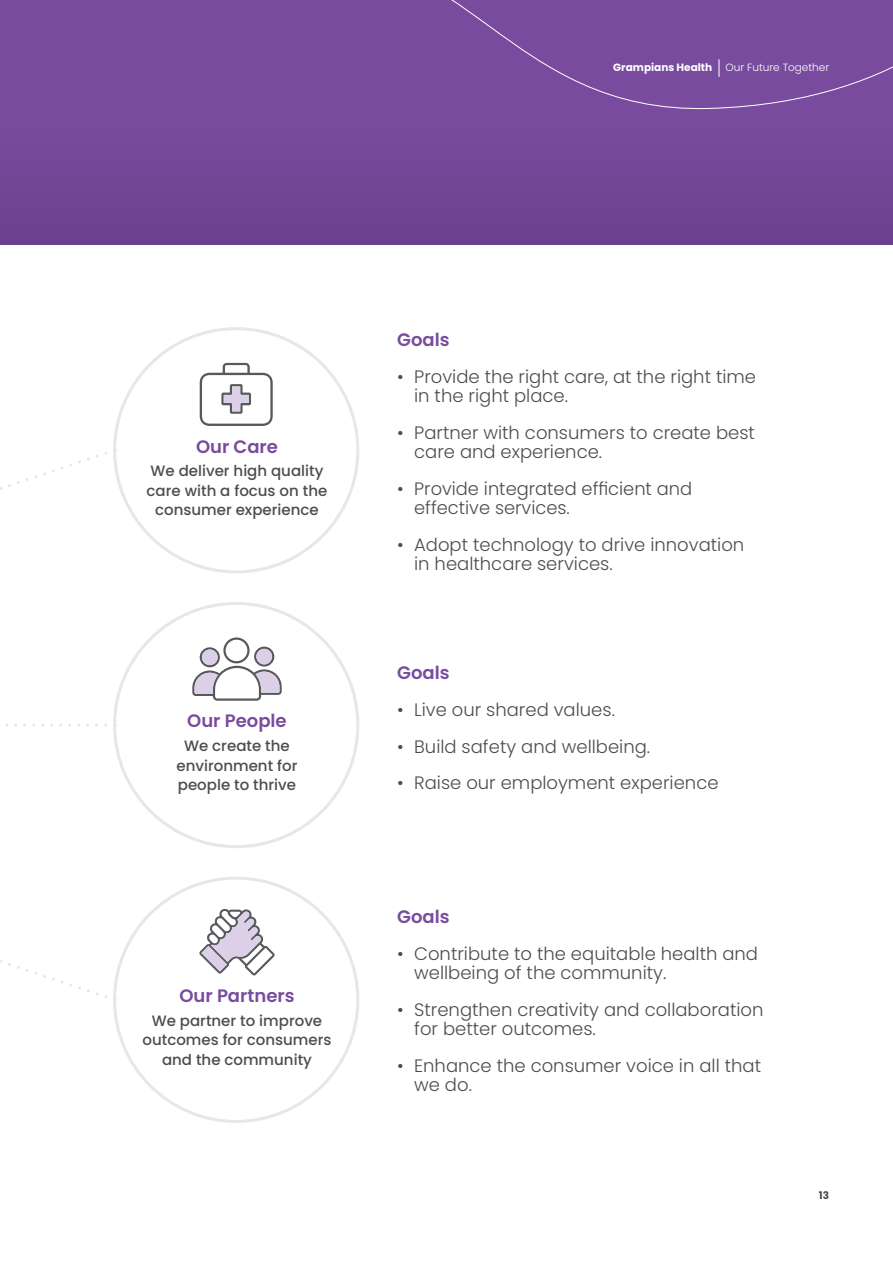
<style>
.page{position:relative;width:893px;height:1263px;background:#fff}
.page>*{position:absolute;margin:0;border:0;box-sizing:border-box;transform-origin:0 0}
.t1{font:300 18px/19.5px "Poppins";color:#4d4d4f}
.t2{font:600 18px "Poppins";color:#794b9e}
.t3{font:500 15px/19.5px "Poppins";color:#4d4d4f;text-align:center}
.t4{font:300 10.5px "Poppins";color:#fff}
.t5{font:700 10.5px "Poppins";color:#fff}
.t6{font:700 10.5px "Poppins";color:#4d4d4f}
</style>
<div class="page">
<div style="left:0;top:0;width:893px;height:244px;background:#77499a"></div>
<svg style="left:200px;top:363px;width:73px;height:63px"></svg>
<svg style="left:192px;top:637px;width:90px;height:64px"></svg>
<div style="left:256px;top:649px;width:16px;height:15px;background:#dbd0e7;border-radius:50%"></div>
<svg style="left:199px;top:908px;width:76px;height:67px"></svg>
<svg style="left:5px;top:724px;width:101px;height:2px"></svg>
<svg style="left:0;top:449px;width:116px;height:41px"></svg>
<svg style="left:0;top:960px;width:116px;height:41px"></svg>
<svg style="left:451px;top:0;width:442px;height:110px"></svg>
<p class="t5" style="left:613px;top:62px;width:100px">Grampians Health</p>
<p class="t4" style="left:726px;top:62px;width:105px">Our Future Together</p>
<p class="t2" style="left:196px;top:436px;width:83px">Our Care</p>
<p class="t3" style="left:147px;top:461px;width:182px">We deliver high quality care with a focus on the consumer experience</p>
<p class="t2" style="left:187px;top:711px;width:101px">Our People</p>
<p class="t3" style="left:176px;top:736px;width:123px">We create the environment for people to thrive</p>
<p class="t2" style="left:179px;top:985px;width:117px">Our Partners</p>
<p class="t3" style="left:142px;top:1011px;width:191px">We partner to improve outcomes for consumers and the community</p>
<p class="t2" style="left:397px;top:329px;width:54px">Goals</p>
<p class="t1" style="left:414px;top:367px;width:343px;text-indent:-17px">• Provide the right care, at the right time in the right place.</p>
<p class="t1" style="left:414px;top:423px;width:342px;text-indent:-17px">• Partner with consumers to create best care and experience.</p>
<p class="t1" style="left:414px;top:479px;width:279px;text-indent:-17px">• Provide integrated efficient and effective services.</p>
<p class="t1" style="left:414px;top:535px;width:332px;text-indent:-17px">• Adopt technology to drive innovation in healthcare services.</p>
<p class="t2" style="left:397px;top:663px;width:54px">Goals</p>
<p class="t1" style="left:397px;top:700px;width:219px">• Live our shared values.</p>
<p class="t1" style="left:397px;top:736px;width:255px">• Build safety and wellbeing.</p>
<p class="t1" style="left:397px;top:773px;width:323px">• Raise our employment experience</p>
<p class="t2" style="left:397px;top:907px;width:54px">Goals</p>
<p class="t1" style="left:414px;top:944px;width:345px;text-indent:-17px">• Contribute to the equitable health and wellbeing of the community.</p>
<p class="t1" style="left:414px;top:1000px;width:351px;text-indent:-17px">• Strengthen creativity and collaboration for better outcomes.</p>
<p class="t1" style="left:414px;top:1056px;width:348px;text-indent:-17px">• Enhance the consumer voice in all that we do.</p>
<p class="t6" style="left:819px;top:1189px;width:12px">13</p>
</div>
